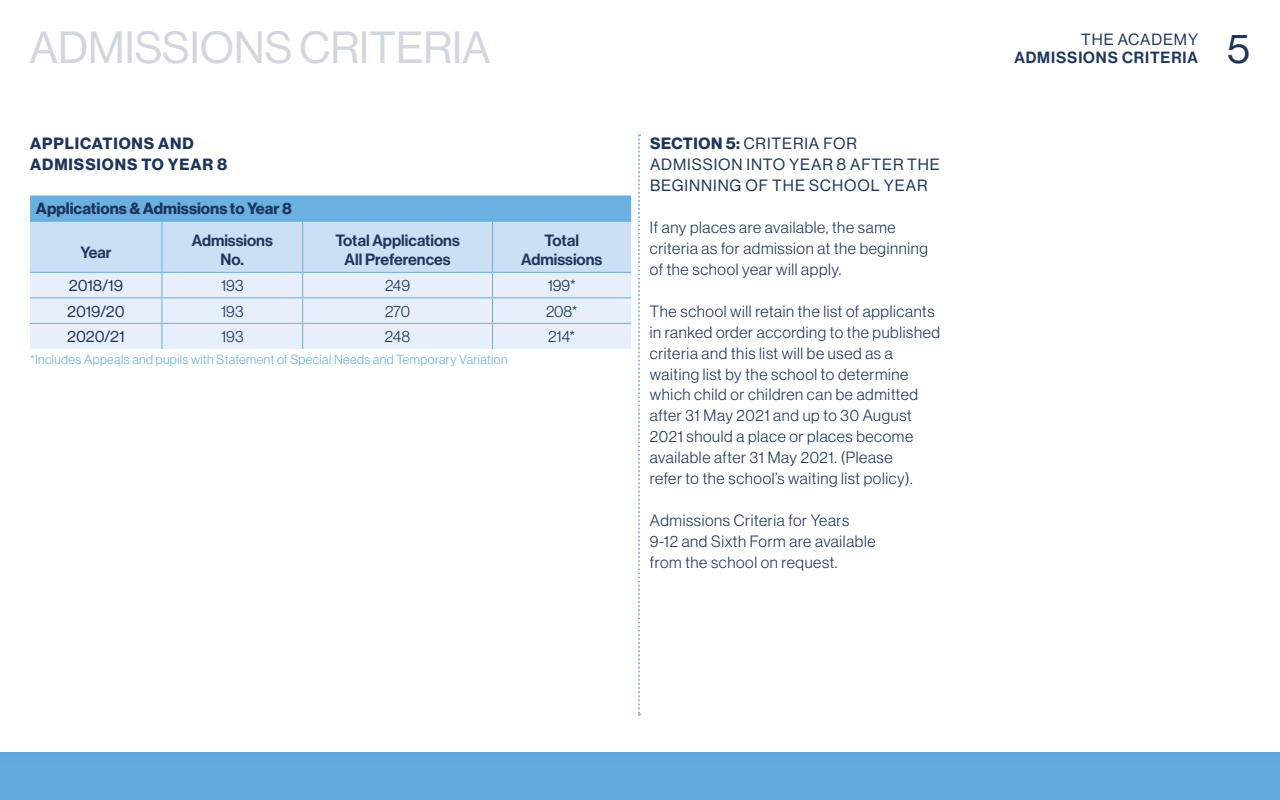
<style>
.page{position:relative;width:1280px;height:800px;background:#fff}
.page>*{position:absolute;margin:0;border:0;box-sizing:border-box;transform-origin:0 0}
.t1{font:44px "Haas Grot Disp 55 Roman";color:#d2d6df}
.t2{font:40.9px "Haas Grot Disp 55 Roman";color:#1e355d}
.t3{font:300 16px/21px "Haas Grot Disp 45";letter-spacing:.04em;color:#1e355d}
.t4{font:16px/21px "Haas Grot Disp 55 Roman";letter-spacing:.055em;color:#1e355d}
.t5{font:500 16px/19.2px "Haas Grot Disp 65";color:#1e355d;text-align:center}
.t6{font:700 16px/21px "Haas Grot Disp 75";letter-spacing:.055em;color:#1e355d}
.t7{font:700 16px "Haas Grot Disp 75";color:#1e355d}
.t8{font:500 15.9px "Haas Grot Disp 65";letter-spacing:.055em;color:#1e355d}
.t9{font:15.9px "Haas Grot Disp 55 Roman";letter-spacing:.055em;color:#1e355d}
.t10{font:300 13px "Haas Grot Disp 45";letter-spacing:.03em;color:#6ab1e2}
.s1{font-family:"Haas Grot Disp 75";font-weight:700}
</style>
<div class="page">
<svg style="left:638px;top:134px;width:2px;height:582px"></svg>
<div style="left:0;top:752px;width:1280px;height:48px;background:#63abdf"></div>
<div style="left:0;top:752px;width:1280px;height:12px;background:#5fa7dd"></div>
<svg style="left:30px;top:196px;width:601px;height:153px;background:#c5def4"></svg>
<hr style="left:493px;top:297px;width:138px;height:1px;background:#6ab1e2">
<hr style="left:493px;top:323px;width:138px;height:1px;background:#6ab1e2">
<hr style="left:493px;top:221px;width:138px;height:1px;background:#6ab1e2">
<hr style="left:492px;top:222px;width:1px;height:50px;background:#6ab1e2">
<hr style="left:493px;top:272px;width:138px;height:1px;background:#6ab1e2">
<hr style="left:162px;top:221px;width:141px;height:1px;background:#6ab1e2">
<hr style="left:161px;top:222px;width:1px;height:50px;background:#6ab1e2">
<hr style="left:302px;top:222px;width:1px;height:50px;background:#6ab1e2">
<hr style="left:162px;top:272px;width:141px;height:1px;background:#6ab1e2">
<h1 class="t1" style="left:30px;top:23px;width:463px">ADMISSIONS CRITERIA</h1>
<p class="t9" style="left:1081px;top:31px;width:118px">THE ACADEMY</p>
<p class="t8" style="left:1014px;top:49px;width:185px">ADMISSIONS CRITERIA</p>
<p class="t6" style="left:30px;top:133px;width:199px">APPLICATIONS AND<br>ADMISSIONS TO YEAR 8</p>
<p class="t7" style="left:36px;top:199px;width:258px">Applications &amp; Admissions to Year 8</p>
<p class="t5" style="left:80px;top:243px;width:33px">Year</p>
<p class="t5" style="left:192px;top:231px;width:83px">Admissions<br>No.</p>
<p class="t5" style="left:335px;top:231px;width:126px">Total Applications<br>All Preferences</p>
<p class="t5" style="left:521px;top:231px;width:83px">Total<br>Admissions</p>
<p class="t4" style="left:69px;top:275px;width:56px">2018/19</p>
<p class="t3" style="left:221px;top:275px;width:24px">193</p>
<p class="t3" style="left:385px;top:275px;width:27px">249</p>
<p class="t3" style="left:548px;top:275px;width:30px">199*</p>
<p class="t4" style="left:67px;top:301px;width:59px">2019/20</p>
<p class="t3" style="left:221px;top:301px;width:24px">193</p>
<p class="t3" style="left:385px;top:301px;width:27px">270</p>
<p class="t3" style="left:546px;top:301px;width:33px">208*</p>
<p class="t4" style="left:67px;top:326px;width:59px">2020/21</p>
<p class="t3" style="left:221px;top:326px;width:24px">193</p>
<p class="t3" style="left:385px;top:326px;width:27px">248</p>
<p class="t3" style="left:548px;top:326px;width:29px">214*</p>
<p class="t10" style="left:30px;top:352px;width:479px">*Includes Appeals and pupils with Statement of Special Needs and Temporary Variation</p>
<p class="t4" style="left:650px;top:133px;width:291px"><span class="s1">SECTION 5:</span> CRITERIA FOR<br>ADMISSION INTO YEAR 8 AFTER THE<br>BEGINNING OF THE SCHOOL YEAR</p>
<p class="t3" style="left:650px;top:216px;width:279px">If any places are available, the same criteria as for admission at the beginning of the school year will apply.</p>
<p class="t3" style="left:650px;top:300px;width:292px">The school will retain the list of applicants in ranked order according to the published criteria and this list will be used as a waiting list by the school to determine which child or children can be admitted after 31 May 2021 and up to 30 August 2021 should a place or places become available after 31 May 2021. (Please<br>refer to the school’s waiting list policy).</p>
<p class="t3" style="left:650px;top:510px;width:227px">Admissions Criteria for Years<br>9-12 and Sixth Form are available from the school on request.</p>
<h2 class="t2" style="left:1227px;top:26px;width:24px">5</h2>
</div>
